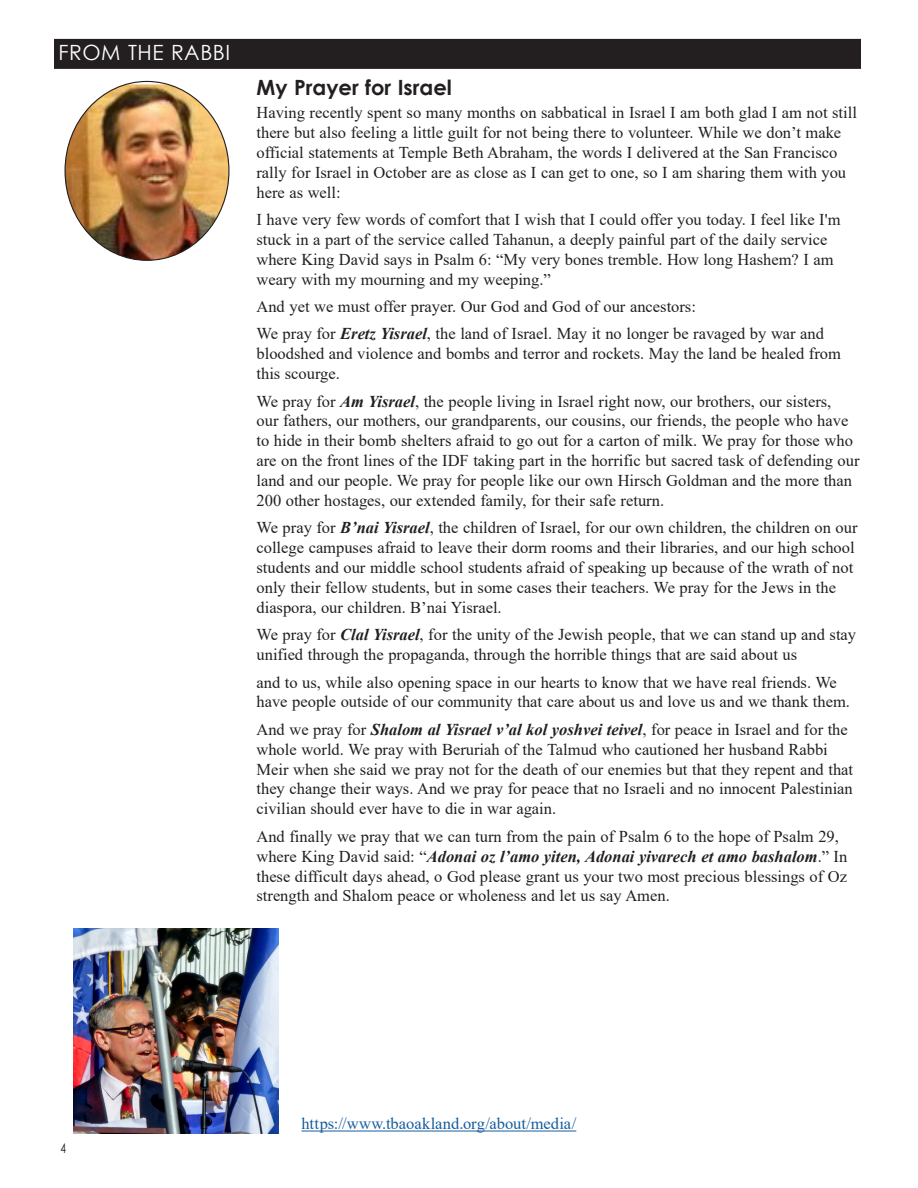
<style>
.page{position:relative;width:918px;height:1188px;background:#fff}
.page>*{position:absolute;margin:0;border:0;box-sizing:border-box;transform-origin:0 0}
.Headline{font:700 21px "Century Gothic";color:#231f20}
.Omer_Bar_Left{font:21px "Century Gothic";letter-spacing:.025em;color:#fff}
.Omer_Body{font:16.5px/20px "Times New Roman";color:#231f20}
.Recipe_ingredients{font:16.5px "Times New Roman";color:#175d9e}
.t1{font:13.5px "Century Gothic";color:#231f20;scale:.75 1}
.s1{font-weight:700;font-style:italic}
</style>
<div class="page">
<img style="left:65px;top:84px;width:163px;height:176px">
<div style="left:54px;top:39px;width:807px;height:30px;background:#231f20"></div>
<img style="left:74px;top:929px;width:205px;height:205px">
<hr style="left:302px;top:1131px;width:274px;height:1px;background:#175d9e">
<p class="Omer_Bar_Left" style="left:58px;top:38px;width:173px">FROM THE RABBI</p>
<p class="Headline" style="left:256px;top:72px;width:197px">My Prayer for Israel</p>
<p class="Omer_Body" style="left:256px;top:102px;width:602px">Having recently spent so many months on sabbatical in Israel I am both glad I am not still there but also feeling a little guilt for not being there to volunteer. While we don’t make official statements at Temple Beth Abraham, the words I delivered at the San Francisco rally for Israel in October are as close as I can get to one, so I am sharing them with you here as well:</p>
<p class="Omer_Body" style="left:256px;top:209px;width:586px">I have very few words of comfort that I wish that I could offer you today. I feel like I'm stuck in a part of the service called Tahanun, a deeply painful part of the daily service where King David says in Psalm 6: “My very bones tremble. How long Hashem? I am weary with my mourning and my weeping.”</p>
<p class="Omer_Body" style="left:256px;top:296px;width:441px">And yet we must offer prayer. Our God and God of our ancestors:</p>
<p class="Omer_Body" style="left:256px;top:323px;width:586px">We pray for <span class="s1">Eretz Yisrael</span>, the land of Israel. May it no longer be ravaged by war and bloodshed and violence and bombs and terror and rockets. May the land be healed from this scourge.</p>
<p class="Omer_Body" style="left:256px;top:391px;width:605px">We pray for <span class="s1">Am Yisrael</span>, the people living in Israel right now, our brothers, our sisters,<br>our fathers, our mothers, our grandparents, our cousins, our friends, the people who have to hide in their bomb shelters afraid to go out for a carton of milk. We pray for those who are on the front lines of the IDF taking part in the horrific but sacred task of defending our land and our people. We pray for people like our own Hirsch Goldman and the more than 200 other hostages, our extended family, for their safe return.</p>
<p class="Omer_Body" style="left:256px;top:517px;width:603px">We pray for <span class="s1">B’nai Yisrael</span>, the children of Israel, for our own children, the children on our college campuses afraid to leave their dorm rooms and their libraries, and our high school students and our middle school students afraid of speaking up because of the wrath of not only their fellow students, but in some cases their teachers. We pray for the Jews in the diaspora, our children. B’nai Yisrael.</p>
<p class="Omer_Body" style="left:256px;top:624px;width:601px">We pray for <span class="s1">Clal Yisrael</span>, for the unity of the Jewish people, that we can stand up and stay unified through the propaganda, through the horrible things that are said about us</p>
<p class="Omer_Body" style="left:256px;top:672px;width:595px">and to us, while also opening space in our hearts to know that we have real friends. We have people outside of our community that care about us and love us and we thank them.</p>
<p class="Omer_Body" style="left:256px;top:719px;width:598px">And we pray for <span class="s1">Shalom al Yisrael v’al kol yoshvei teivel</span>, for peace in Israel and for the whole world. We pray with Beruriah of the Talmud who cautioned her husband Rabbi Meir when she said we pray not for the death of our enemies but that they repent and that they change their ways. And we pray for peace that no Israeli and no innocent Palestinian civilian should ever have to die in war again.</p>
<p class="Omer_Body" style="left:256px;top:826px;width:592px">And finally we pray that we can turn from the pain of Psalm 6 to the hope of Psalm 29, where King David said: “<span class="s1">Adonai oz l’amo yiten, Adonai yivarech et amo bashalom</span>.” In these difficult days ahead, o God please grant us your two most precious blessings of Oz strength and Shalom peace or wholeness and let us say Amen.</p>
<p class="t1" style="left:61px;top:1139px;width:9px">4</p>
<p class="Recipe_ingredients" style="left:302px;top:1112px;width:276px">https://www.tbaoakland.org/about/media/</p>
</div>
